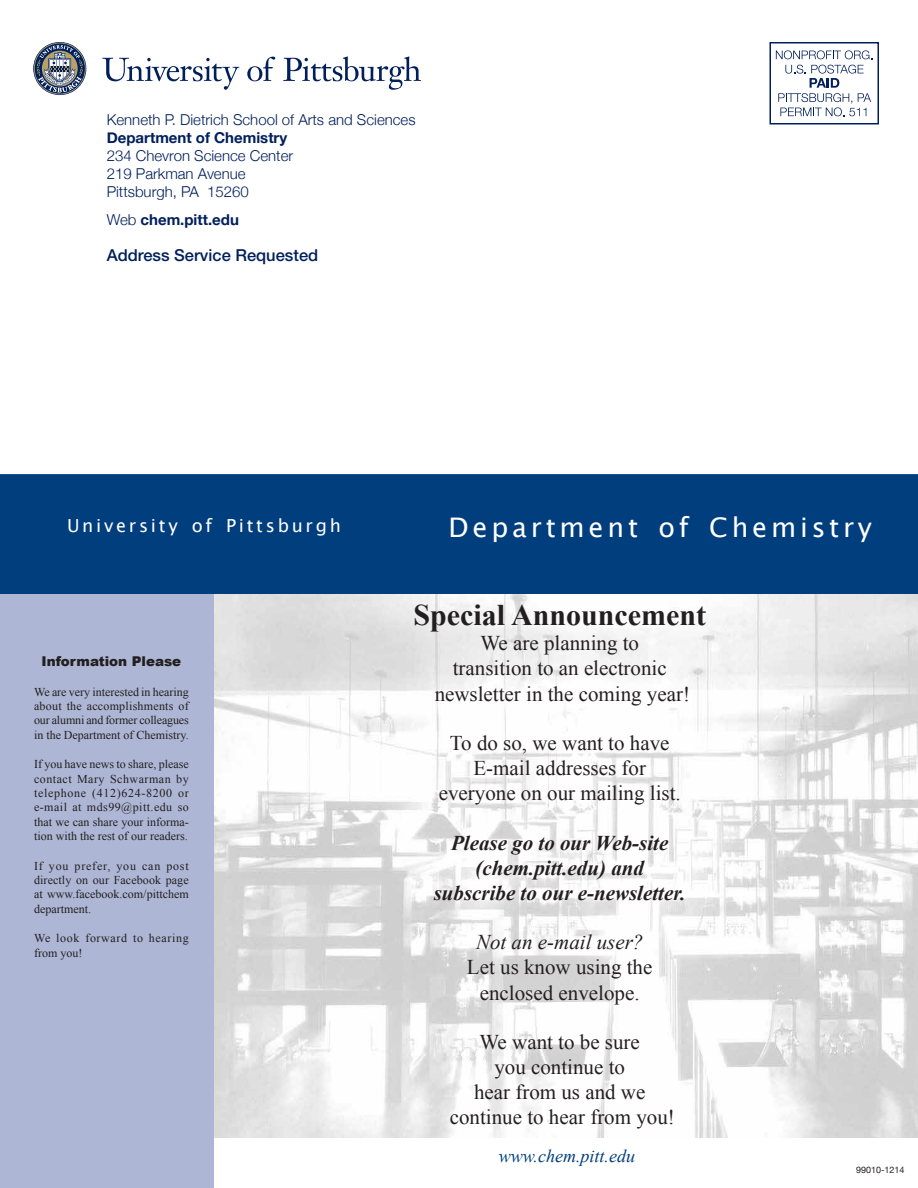
<style>
.page{position:relative;width:918px;height:1188px;background:#fff}
.page>*{position:absolute;margin:0;border:0;box-sizing:border-box;transform-origin:0 0}
.t1{font:700 30px "Times New Roman";color:#231f20}
.t2{font:27px "Lucida Sans Unicode";letter-spacing:.14em;color:#fff}
.t3{font:21px/25.2px "Times New Roman";color:#231f20;text-align:center}
.t4{font:italic 700 21px/25.2px "Times New Roman";color:#231f20;text-align:center}
.t5{font:italic 21px "Times New Roman";color:#231f20}
.t6{font:18px "Lucida Sans Unicode";letter-spacing:.15em;color:#fff}
.t7{font:italic 18px "Times New Roman";color:#003e7e}
.t8{font:500 16.5px "Helvetica Neue";color:#001f5b}
.t9{font:300 15px/18px "Helvetica Neue";color:#001f5b}
.t10{font:700 15px "Helvetica Neue";color:#001f5b}
.t11{font:900 13.5px "Arial";color:#231f20}
.t12{font:12px/14.4px "Times New Roman";color:#231f20;text-align:justify}
.t13{font:12px/14.4px "Times New Roman";letter-spacing:.055em;color:#231f20}
.t14{font:9px "Helvetica Neue";color:#231f20}
.s1{font-weight:300}
</style>
<div class="page">
<img style="left:214px;top:594px;width:704px;height:544px">
<div style="left:0;top:554px;width:214px;height:634px;background:#adb6d4"></div>
<div style="left:0;top:474px;width:918px;height:120px;background:#003e7e"></div>
<svg style="left:102px;top:58px;width:137px;height:32px"></svg>
<svg style="left:247px;top:57px;width:28px;height:24px"></svg>
<svg style="left:283px;top:56px;width:138px;height:34px"></svg>
<svg style="left:33px;top:42px;width:53px;height:53px"></svg>
<div style="left:770px;top:42px;width:109px;height:82px;border:2px solid #001f5b"></div>
<svg style="left:776px;top:50px;width:96px;height:9px"></svg>
<svg style="left:778px;top:65px;width:93px;height:51px"></svg>
<p class="t9" style="left:107px;top:110px;width:310px">Kenneth P. Dietrich School of Arts and Sciences</p>
<p class="t10" style="left:107px;top:128px;width:182px">Department of Chemistry</p>
<p class="t9" style="left:107px;top:146px;width:188px">234 Chevron Science Center<br>219 Parkman Avenue<br>Pittsburgh, PA 15260</p>
<p class="t10" style="left:107px;top:210px;width:134px"><span class="s1">Web</span> chem.pitt.edu</p>
<h3 class="t8" style="left:107px;top:245px;width:213px">Address Service Requested</h3>
<h3 class="t6" style="left:67px;top:511px;width:275px">University of Pittsburgh</h3>
<h2 class="t2" style="left:448px;top:506px;width:425px">Department of Chemistry</h2>
<p class="t11" style="left:42px;top:652px;width:141px">Information Please</p>
<p class="t12" style="left:34px;top:684px;width:156px">We are very interested in hearing about the accomplishments of our alumni and former colleagues in the Department of Chemistry.</p>
<p class="t12" style="left:34px;top:757px;width:156px">If you have news to share, please contact Mary Schwarman by telephone (412)624-8200 or e-mail at mds99@pitt.edu so that we can share your informa&shy;tion with the rest of our readers.</p>
<p class="t12" style="left:34px;top:858px;width:156px">If you prefer, you can post directly on our Facebook page at www.facebook.com/pittchem department.</p>
<p class="t13" style="left:34px;top:931px;width:156px">We look forward to hearing from you!</p>
<h1 class="t1" style="left:413px;top:594px;width:294px">Special Announcement</h1>
<h3 class="t3" style="left:435px;top:630px;width:257px">We are planning to<br>transition to an electronic newsletter in the coming year!</h3>
<h3 class="t3" style="left:439px;top:730px;width:244px">To do so, we want to have<br>E-mail addresses for everyone on our mailing list.</h3>
<h3 class="t4" style="left:434px;top:829px;width:254px">Please go to our Web-site (chem.pitt.edu) and subscribe to our e-newsletter.</h3>
<h3 class="t5" style="left:476px;top:928px;width:169px">Not an e-mail user?</h3>
<h3 class="t3" style="left:467px;top:954px;width:187px">Let us know using the enclosed envelope.</h3>
<h3 class="t3" style="left:450px;top:1029px;width:227px">We want to be sure<br>you continue to<br>hear from us and we continue to hear from you!</h3>
<h3 class="t7" style="left:499px;top:1144px;width:138px">www.chem.pitt.edu</h3>
<p class="t14" style="left:856px;top:1164px;width:50px">99010-1214</p>
</div>
